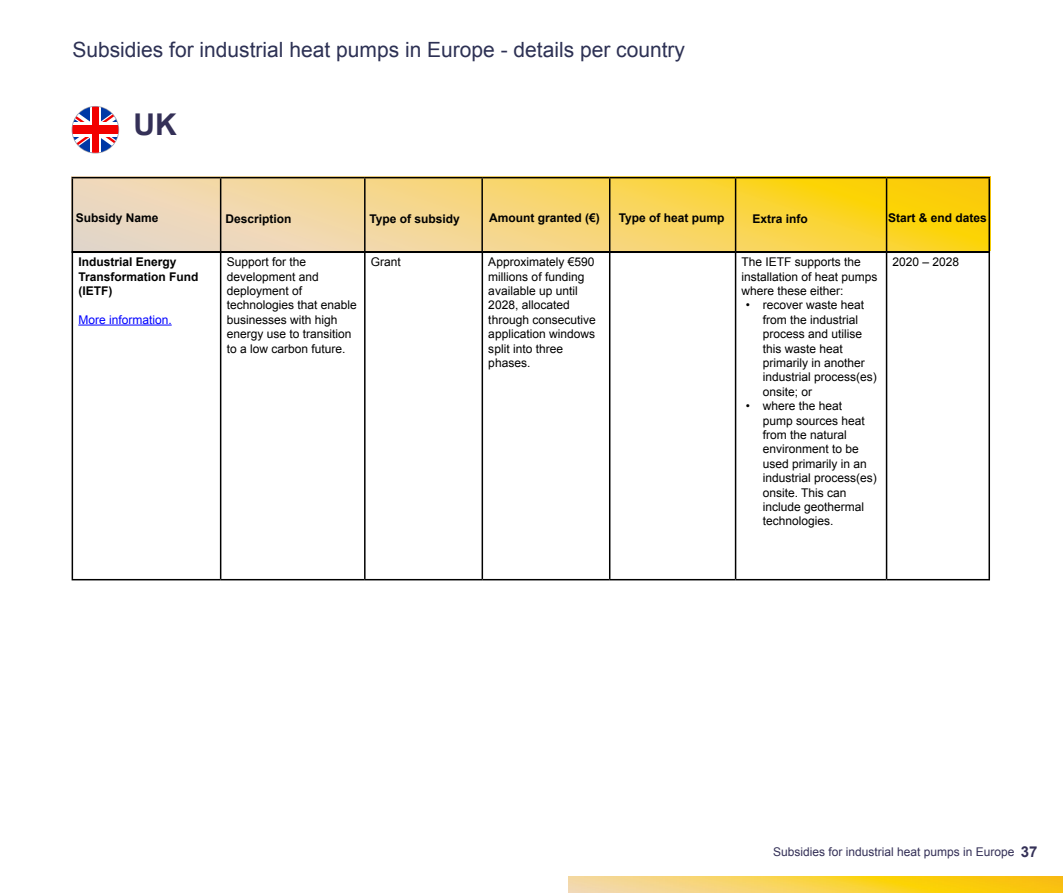
<style>
.page{position:relative;width:1063px;height:893px;background:#fff}
.page>*{position:absolute;margin:0;border:0;box-sizing:border-box;transform-origin:0 0}
.t1{font:700 30px "Arial";color:#343057}
.t2{font:21px "Arial";color:#2d3154}
.t3{font:12px/14.4px "Arial";color:#000}
.t4{font:700 12px/14.4px "Arial";color:#000}
.t5{font:12px "Arial";color:#343057}
.t6{font:12px "Arial";color:#00f}
.s1{font-weight:700;font-size:15px}
</style>
<div class="page">
<img style="left:569px;top:877px;width:494px;height:16px">
<svg style="left:72px;top:110px;width:46px;height:40px"></svg>
<div style="left:90px;top:107px;width:11px;height:46px;background:#fff"></div>
<div style="left:72px;top:123px;width:46px;height:14px;background:#fff"></div>
<div style="left:72px;top:125px;width:46px;height:9px;background:#f20000"></div>
<div style="left:92px;top:107px;width:7px;height:46px;background:#f20000"></div>
<hr style="left:72px;top:252px;width:1px;height:327px;background:#000">
<hr style="left:220px;top:252px;width:1px;height:327px;background:#000">
<hr style="left:364px;top:252px;width:2px;height:327px;background:#000">
<hr style="left:482px;top:252px;width:1px;height:327px;background:#000">
<hr style="left:609px;top:252px;width:1px;height:327px;background:#000">
<hr style="left:735px;top:252px;width:1px;height:327px;background:#000">
<hr style="left:886px;top:252px;width:1px;height:327px;background:#000">
<hr style="left:989px;top:252px;width:1px;height:327px;background:#000">
<hr style="left:72px;top:579px;width:149px;height:1px;background:#000">
<hr style="left:221px;top:579px;width:144px;height:1px;background:#000">
<hr style="left:365px;top:579px;width:117px;height:1px;background:#000">
<hr style="left:482px;top:579px;width:128px;height:1px;background:#000">
<hr style="left:610px;top:579px;width:126px;height:1px;background:#000">
<hr style="left:736px;top:579px;width:151px;height:1px;background:#000">
<hr style="left:887px;top:579px;width:103px;height:1px;background:#000">
<hr style="left:78px;top:325px;width:94px;height:1px;background:#00f">
<img style="left:73px;top:178px;width:916px;height:73px">
<hr style="left:72px;top:177px;width:149px;height:1px;background:#000">
<hr style="left:72px;top:178px;width:1px;height:73px;background:#000">
<hr style="left:221px;top:177px;width:144px;height:1px;background:#000">
<hr style="left:220px;top:178px;width:1px;height:73px;background:#000">
<hr style="left:365px;top:177px;width:117px;height:1px;background:#000">
<hr style="left:364px;top:178px;width:2px;height:73px;background:#000">
<hr style="left:482px;top:177px;width:128px;height:1px;background:#000">
<hr style="left:481px;top:178px;width:2px;height:73px;background:#000">
<hr style="left:610px;top:177px;width:126px;height:1px;background:#000">
<hr style="left:609px;top:178px;width:1px;height:73px;background:#000">
<hr style="left:736px;top:177px;width:151px;height:1px;background:#000">
<hr style="left:735px;top:178px;width:1px;height:73px;background:#000">
<hr style="left:887px;top:177px;width:103px;height:1px;background:#000">
<hr style="left:886px;top:178px;width:1px;height:73px;background:#000">
<hr style="left:989px;top:178px;width:1px;height:73px;background:#000">
<hr style="left:72px;top:251px;width:149px;height:2px;background:#000">
<hr style="left:221px;top:251px;width:144px;height:2px;background:#000">
<hr style="left:365px;top:251px;width:117px;height:2px;background:#000">
<hr style="left:482px;top:251px;width:128px;height:2px;background:#000">
<hr style="left:610px;top:251px;width:126px;height:2px;background:#000">
<hr style="left:736px;top:251px;width:151px;height:2px;background:#000">
<hr style="left:887px;top:251px;width:103px;height:2px;background:#000">
<h2 class="t2" style="left:72px;top:36px;width:614px">Subsidies for industrial heat pumps in Europe - details per country</h2>
<h1 class="t1" style="left:134px;top:105px;width:45px">UK</h1>
<p class="t4" style="left:76px;top:211px;width:84px">Subsidy Name</p>
<p class="t4" style="left:225px;top:212px;width:68px">Description</p>
<p class="t4" style="left:370px;top:212px;width:92px">Type of subsidy</p>
<p class="t4" style="left:489px;top:211px;width:112px">Amount granted (€)</p>
<p class="t4" style="left:619px;top:211px;width:107px">Type of heat pump</p>
<p class="t4" style="left:752px;top:212px;width:57px">Extra info</p>
<p class="t4" style="left:888px;top:211px;width:100px">Start &amp; end dates</p>
<p class="t4" style="left:78px;top:255px;width:122px">Industrial Energy<br>Transformation Fund (IETF)</p>
<p class="t6" style="left:78px;top:312px;width:95px">More information.</p>
<p class="t3" style="left:227px;top:255px;width:132px">Support for the development and deployment of technologies that enable businesses with high energy use to transition to a low carbon future.</p>
<p class="t3" style="left:371px;top:255px;width:32px">Grant</p>
<p class="t3" style="left:488px;top:255px;width:109px">Approximately €590 millions of funding available up until<br>2028, allocated through consecutive application windows split into three phases.</p>
<p class="t3" style="left:742px;top:255px;width:138px">The IETF supports the installation of heat pumps where these either:</p>
<p class="t3" style="left:763px;top:298px;width:116px;text-indent:-17px">• recover waste heat from the industrial process and utilise this waste heat primarily in another industrial process(es) onsite; or</p>
<p class="t3" style="left:763px;top:399px;width:116px;text-indent:-17px">• where the heat<br>pump sources heat from the natural environment to be used primarily in an industrial process(es) onsite. This can include geothermal technologies.</p>
<p class="t3" style="left:893px;top:255px;width:68px">2020 – 2028</p>
<p class="t5" style="left:773px;top:844px;width:266px">Subsidies for industrial heat pumps in Europe <span class="s1">37</span></p>
</div>
